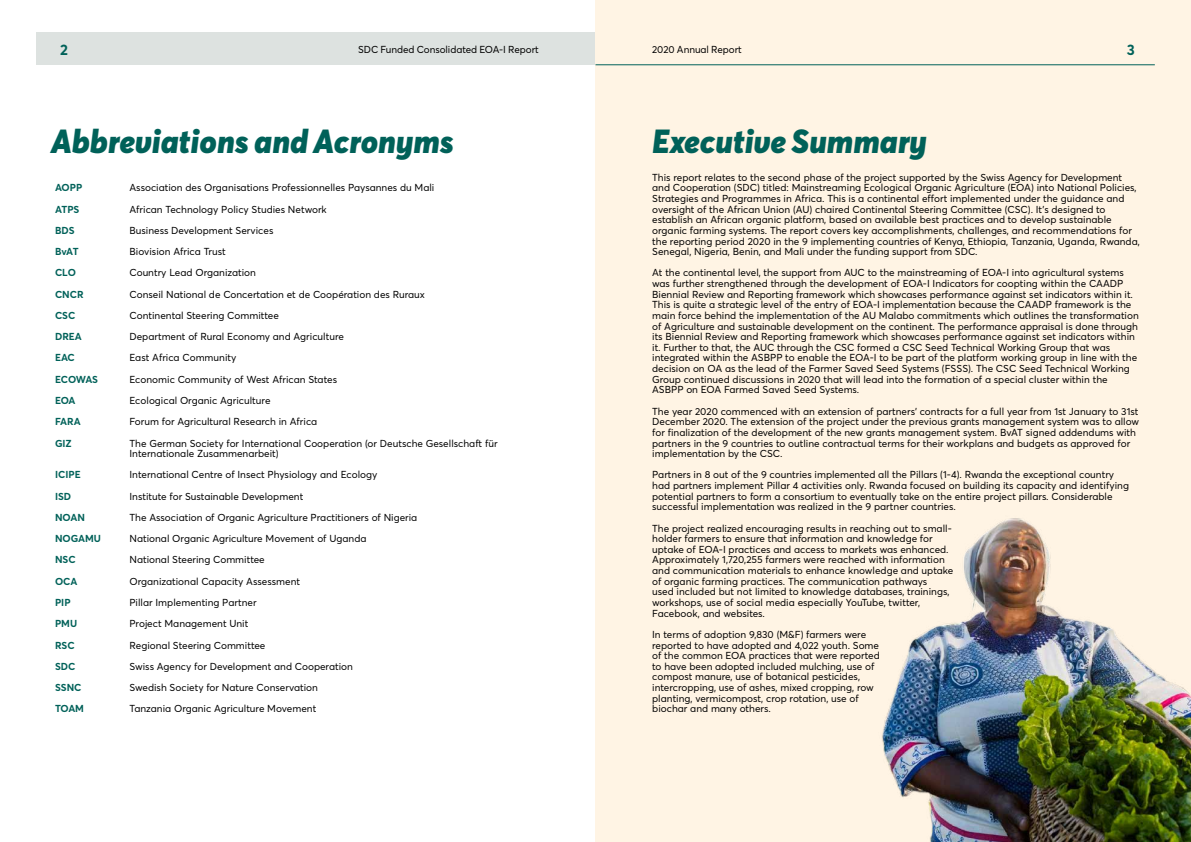
<style>
.page{position:relative;width:1191px;height:842px;background:#fff}
.page>*{position:absolute;margin:0;border:0;box-sizing:border-box;transform-origin:0 0}
.t1{font:italic 900 33px "Averta";color:#006159}
.t2{font:700 15px "Averta";color:#006159}
.t3{font:10px/10.6px "Averta";color:#000}
.t4{font:700 10px "Averta";color:#006159}
</style>
<div class="page">
<div style="left:36px;top:32px;width:559px;height:33px;background:#dde2e0"></div>
<div style="left:595px;top:0;width:596px;height:842px;background:#fff4e4"></div>
<hr style="left:595px;top:64px;width:559px;height:1px;background:#006159">
<img style="left:882px;top:518px;width:309px;height:324px">
<h2 class="t2" style="left:60px;top:40px;width:9px">2</h2>
<p class="t3" style="left:358px;top:44px;width:182px">SDC Funded Consolidated EOA-I Report</p>
<p class="t3" style="left:652px;top:44px;width:91px">2020 Annual Report</p>
<h2 class="t2" style="left:1126px;top:40px;width:10px">3</h2>
<h1 class="t1" style="left:51px;top:120px;width:404px">Abbreviations and Acronyms</h1>
<p class="t4" style="left:55px;top:181px;width:29px">AOPP</p>
<p class="t3" style="left:129px;top:182px;width:306px">Association des Organisations Professionnelles Paysannes du Mali</p>
<p class="t4" style="left:55px;top:203px;width:26px">ATPS</p>
<p class="t3" style="left:129px;top:204px;width:199px">African Technology Policy Studies Network</p>
<p class="t4" style="left:55px;top:224px;width:21px">BDS</p>
<p class="t3" style="left:129px;top:225px;width:145px">Business Development Services</p>
<p class="t4" style="left:55px;top:245px;width:25px">BvAT</p>
<p class="t3" style="left:129px;top:246px;width:98px">Biovision Africa Trust</p>
<p class="t4" style="left:55px;top:266px;width:22px">CLO</p>
<p class="t3" style="left:129px;top:267px;width:128px">Country Lead Organization</p>
<p class="t4" style="left:55px;top:288px;width:30px">CNCR</p>
<p class="t3" style="left:129px;top:289px;width:297px">Conseil National de Concertation et de Coopération des Ruraux</p>
<p class="t4" style="left:55px;top:309px;width:22px">CSC</p>
<p class="t3" style="left:129px;top:310px;width:151px">Continental Steering Committee</p>
<p class="t4" style="left:55px;top:330px;width:28px">DREA</p>
<p class="t3" style="left:129px;top:331px;width:216px">Department of Rural Economy and Agriculture</p>
<p class="t4" style="left:55px;top:352px;width:21px">EAC</p>
<p class="t3" style="left:129px;top:353px;width:108px">East Africa Community</p>
<p class="t4" style="left:55px;top:373px;width:45px">ECOWAS</p>
<p class="t3" style="left:129px;top:374px;width:209px">Economic Community of West African States</p>
<p class="t4" style="left:55px;top:394px;width:22px">EOA</p>
<p class="t3" style="left:129px;top:395px;width:142px">Ecological Organic Agriculture</p>
<p class="t4" style="left:55px;top:415px;width:27px">FARA</p>
<p class="t3" style="left:129px;top:416px;width:189px">Forum for Agricultural Research in Africa</p>
<p class="t4" style="left:55px;top:437px;width:18px">GIZ</p>
<p class="t3" style="left:129px;top:438px;width:369px">The German Society for International Cooperation (or Deutsche Gesellschaft für<br>Internationale Zusammenarbeit)</p>
<p class="t4" style="left:55px;top:468px;width:27px">ICIPE</p>
<p class="t3" style="left:129px;top:469px;width:249px">International Centre of Insect Physiology and Ecology</p>
<p class="t4" style="left:55px;top:490px;width:18px">ISD</p>
<p class="t3" style="left:129px;top:491px;width:175px">Institute for Sustainable Development</p>
<p class="t4" style="left:55px;top:511px;width:31px">NOAN</p>
<p class="t3" style="left:129px;top:512px;width:289px">The Association of Organic Agriculture Practitioners of Nigeria</p>
<p class="t4" style="left:55px;top:532px;width:48px">NOGAMU</p>
<p class="t3" style="left:129px;top:533px;width:238px">National Organic Agriculture Movement of Uganda</p>
<p class="t4" style="left:55px;top:553px;width:22px">NSC</p>
<p class="t3" style="left:129px;top:554px;width:137px">National Steering Committee</p>
<p class="t4" style="left:55px;top:575px;width:24px">OCA</p>
<p class="t3" style="left:129px;top:576px;width:172px">Organizational Capacity Assessment</p>
<p class="t4" style="left:55px;top:596px;width:17px">PIP</p>
<p class="t3" style="left:129px;top:597px;width:129px">Pillar Implementing Partner</p>
<p class="t4" style="left:55px;top:617px;width:24px">PMU</p>
<p class="t3" style="left:129px;top:618px;width:120px">Project Management Unit</p>
<p class="t4" style="left:55px;top:639px;width:21px">RSC</p>
<p class="t3" style="left:129px;top:640px;width:137px">Regional Steering Committee</p>
<p class="t4" style="left:55px;top:660px;width:22px">SDC</p>
<p class="t3" style="left:129px;top:661px;width:225px">Swiss Agency for Development and Cooperation</p>
<p class="t4" style="left:55px;top:681px;width:28px">SSNC</p>
<p class="t3" style="left:129px;top:682px;width:190px">Swedish Society for Nature Conservation</p>
<p class="t4" style="left:55px;top:702px;width:31px">TOAM</p>
<p class="t3" style="left:129px;top:703px;width:188px">Tanzania Organic Agriculture Movement</p>
<h1 class="t1" style="left:652px;top:120px;width:276px">Executive Summary</h1>
<p class="t3" style="left:652px;top:172px;width:489px">This report relates to the second phase of the project supported by the Swiss Agency for Development and Cooperation (SDC) titled: Mainstreaming Ecological Organic Agriculture (EOA) into National Policies, Strategies and Programmes in Africa. This is a continental effort implemented under the guidance and oversight of the African Union (AU) chaired Continental Steering Committee (CSC). It’s designed to establish an African organic platform, based on available best practices and to develop sustainable organic farming systems. The report covers key accomplishments, challenges, and recommendations for the reporting period 2020 in the 9 implementing countries of Kenya, Ethiopia, Tanzania, Uganda, Rwanda, Senegal, Nigeria, Benin, and Mali under the funding support from SDC.</p>
<p class="t3" style="left:652px;top:267px;width:488px">At the continental level, the support from AUC to the mainstreaming of EOA-I into agricultural systems was further strengthened through the development of EOA-I Indicators for coopting within the CAADP Biennial Review and Reporting framework which showcases performance against set indicators within it.<br>This is quite a strategic level of the entry of EOA-I implementation because the CAADP framework is the main force behind the implementation of the AU Malabo commitments which outlines the transformation of Agriculture and sustainable development on the continent. The performance appraisal is done through its Biennial Review and Reporting framework which showcases performance against set indicators within it. Further to that, the AUC through the CSC formed a CSC Seed Technical Working Group that was integrated within the ASBPP to enable the EOA-I to be part of the platform working group in line with the decision on OA as the lead of the Farmer Saved Seed Systems (FSSS). The CSC Seed Technical Working Group continued discussions in 2020 that will lead into the formation of a special cluster within the ASBPP on EOA Farmed Saved Seed Systems.</p>
<p class="t3" style="left:652px;top:406px;width:488px">The year 2020 commenced with an extension of partners’ contracts for a full year from 1st January to 31st December 2020. The extension of the project under the previous grants management system was to allow for finalization of the development of the new grants management system. BvAT signed addendums with partners in the 9 countries to outline contractual terms for their workplans and budgets as approved for implementation by the CSC.</p>
<p class="t3" style="left:652px;top:469px;width:478px">Partners in 8 out of the 9 countries implemented all the Pillars (1-4). Rwanda the exceptional country had partners implement Pillar 4 activities only. Rwanda focused on building its capacity and identifying potential partners to form a consortium to eventually take on the entire project pillars. Considerable successful implementation was realized in the 9 partner countries.</p>
<p class="t3" style="left:652px;top:523px;width:303px">The project realized encouraging results in reaching out to small&shy;holder farmers to ensure that information and knowledge for uptake of EOA-I practices and access to markets was enhanced.<br>Approximately 1,720,255 farmers were reached with information and communication materials to enhance knowledge and uptake of organic farming practices. The communication pathways<br>used included but not limited to knowledge databases, trainings, workshops, use of social media especially YouTube, twitter, Facebook, and websites.</p>
<p class="t3" style="left:652px;top:629px;width:229px">In terms of adoption 9,830 (M&amp;F) farmers were reported to have adopted and 4,022 youth. Some of the common EOA practices that were reported to have been adopted included mulching, use of compost manure, use of botanical pesticides, intercropping, use of ashes, mixed cropping, row planting, vermicompost, crop rotation, use of biochar and many others.</p>
</div>
